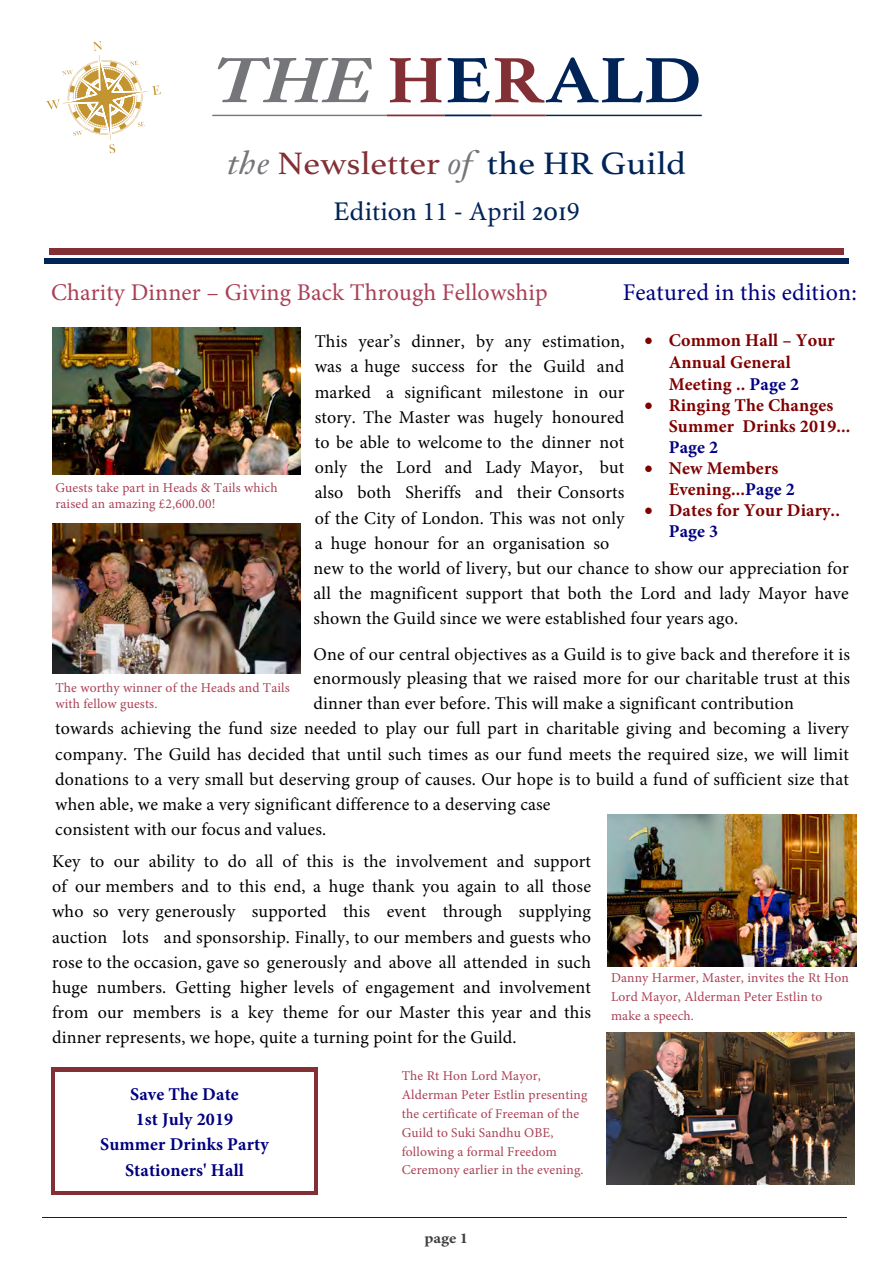
<style>
.page{position:relative;width:893px;height:1263px;background:#fff}
.page>*{position:absolute;margin:0;border:0;box-sizing:border-box;transform-origin:0 0}
.t1{font:700 67.35px "Athelas";color:#002458;scale:1.15 1}
.t2{font:32.85px "Athelas";color:#823035;scale:1.1 1}
.t3{font:27px "Athelas";color:#002458}
.t4{font:24px "Minion Pro";letter-spacing:.005em;color:#aa4055}
.t5{font:24px "Minion Pro";letter-spacing:.005em;color:#000080}
.t6{font:18px/25.2px "Minion Pro";letter-spacing:.01em;color:#000;text-align:justify}
.t7{font:700 18px/20.9px "Minion Pro";letter-spacing:.01em;color:#800000}
.t8{font:700 18px/25.2px "Minion Pro";letter-spacing:.01em;color:#000080;text-align:center}
.t9{font:700 15px "Minion Pro";color:#404040;scale:1.1 1}
.t10{font:13.5px/18.9px "Minion Pro";letter-spacing:.01em;color:#aa4055}
.s1{font-family:"Janson Text";font-style:italic;font-size:61.95px;color:#757679}
.s2{color:#823035}
.s3{font-family:"Janson Text";font-style:italic;color:#757679}
.s4{color:#002458}
.s5{font-family:"Minion Pro"}
.s6{color:#000080}
</style>
<div class="page">
<hr style="left:212px;top:115px;width:175px;height:1px;background:#757679">
<hr style="left:387px;top:115px;width:58px;height:1px;background:#823035">
<hr style="left:445px;top:115px;width:47px;height:1px;background:#002458">
<hr style="left:492px;top:115px;width:53px;height:1px;background:#823035">
<hr style="left:545px;top:115px;width:157px;height:1px;background:#002458">
<div style="left:49px;top:248px;width:795px;height:7px;background:#823035"></div>
<div style="left:44px;top:258px;width:805px;height:5px;background:#002458"></div>
<svg style="left:46px;top:41px;width:115px;height:112px"></svg>
<hr style="left:42px;top:1217px;width:805px;height:1px;background:#002458">
<img style="left:53px;top:327px;width:248px;height:148px">
<img style="left:52px;top:524px;width:248px;height:149px">
<img style="left:607px;top:814px;width:249px;height:153px">
<img style="left:607px;top:1032px;width:248px;height:153px">
<div style="left:51px;top:1067px;width:267px;height:128px;background:#823035"></div>
<div style="left:55px;top:1073px;width:258px;height:118px;background:#fff"></div>
<h1 class="t1" style="left:212px;top:55px;width:427px"><span class="s1">THE</span> <span class="s2">H</span>E<span class="s2">R</span>ALD</h1>
<h2 class="t2" style="left:227px;top:151px;width:419px"><span class="s3">the</span> Newsletter <span class="s3">of</span> <span class="s4">the HR Guild</span></h2>
<h3 class="t3" style="left:334px;top:201px;width:248px">Edition <span class="s5">11</span> - <span class="s5">April</span> 201<span class="s5">9</span></h3>
<h3 class="t4" style="left:51px;top:276px;width:498px">Charity Dinner – Giving Back Through Fellowship</h3>
<p class="t6" style="left:315px;top:329px;width:311px">This year’s dinner, by any estimation, was a huge success for the Guild and marked a significant milestone in our story. The Master was hugely honoured to be able to welcome to the dinner not only the Lord and Lady Mayor, but also both Sheriffs and their Consorts of the City of London. This was not only a huge honour for an organisation so</p>
<h3 class="t5" style="left:623px;top:276px;width:236px">Featured in this edition:</h3>
<p class="t7" style="left:669px;top:330px;width:168px;line-height:21.6px;text-indent:-24px">• Common Hall – Your<br>Annual General<br>Meeting .. <span class="s6">Page 2</span></p>
<p class="t7" style="left:669px;top:395px;width:183px;text-indent:-24px">• Ringing The Changes<br>Summer Drinks 2019...</p>
<p class="t8" style="left:669px;top:434px;width:51px">Page 2</p>
<p class="t7" style="left:669px;top:458px;width:128px;text-indent:-24px">• New Members<br>Evening...<span class="s6">Page 2</span></p>
<p class="t7" style="left:669px;top:500px;width:173px;text-indent:-24px">• Dates for Your Diary..<br><span class="s6">Page 3</span></p>
<p class="t10" style="left:55px;top:480px;width:224px;line-height:16.2px">Guests take part in Heads &amp; Tails which raised an amazing £2,600.00!</p>
<p class="t10" style="left:55px;top:680px;width:236px;line-height:16.2px">The worthy winner of the Heads and Tails with fellow guests.</p>
<p class="t6" style="left:314px;top:555px;width:537px">new to the world of livery, but our chance to show our appreciation for all the magnificent support that both the Lord and lady Mayor have shown the Guild since we were established four years ago.</p>
<p class="t6" style="left:314px;top:642px;width:538px;line-height:24.5px">One of our central objectives as a Guild is to give back and therefore it is enormously pleasing that we raised more for our charitable trust at this dinner than ever before. This will make a significant contribution</p>
<p class="t6" style="left:55px;top:716px;width:795px;text-align:left">towards achieving the fund size needed to play our full part in charitable giving and becoming a livery company. The Guild has decided that until such times as our fund meets the required size, we will limit donations to a very small but deserving group of causes. Our hope is to build a fund of sufficient size that when able, we make a very significant difference to a deserving case<br>consistent with our focus and values.</p>
<p class="t6" style="left:52px;top:849px;width:540px">Key to our ability to do all of this is the involvement and support of our members and to this end, a huge thank you again to all those who so very generously supported this event through supplying auction lots and sponsorship. Finally, to our members and guests who rose to the occasion, gave so generously and above all attended in such huge numbers. Getting higher levels of engagement and involvement from our members is a key theme for our Master this year and this dinner represents, we hope, quite a turning point for the Guild.</p>
<p class="t8" style="left:100px;top:1081px;width:170px">Save The Date<br>1st July 2019<br>Summer Drinks Party<br>Stationers' Hall</p>
<p class="t10" style="left:402px;top:1066px;width:187px">The Rt Hon Lord Mayor,<br>Alderman Peter Estlin presenting the certificate of Freeman of the<br>Guild to Suki Sandhu OBE, following a formal Freedom<br>Ceremony earlier in the evening.</p>
<p class="t10" style="left:611px;top:968px;width:239px">Danny Harmer, Master, invites the Rt Hon<br>Lord Mayor, Alderman Peter Estlin to make a speech.</p>
<p class="t9" style="left:424px;top:1228px;width:41px">page 1</p>
</div>
